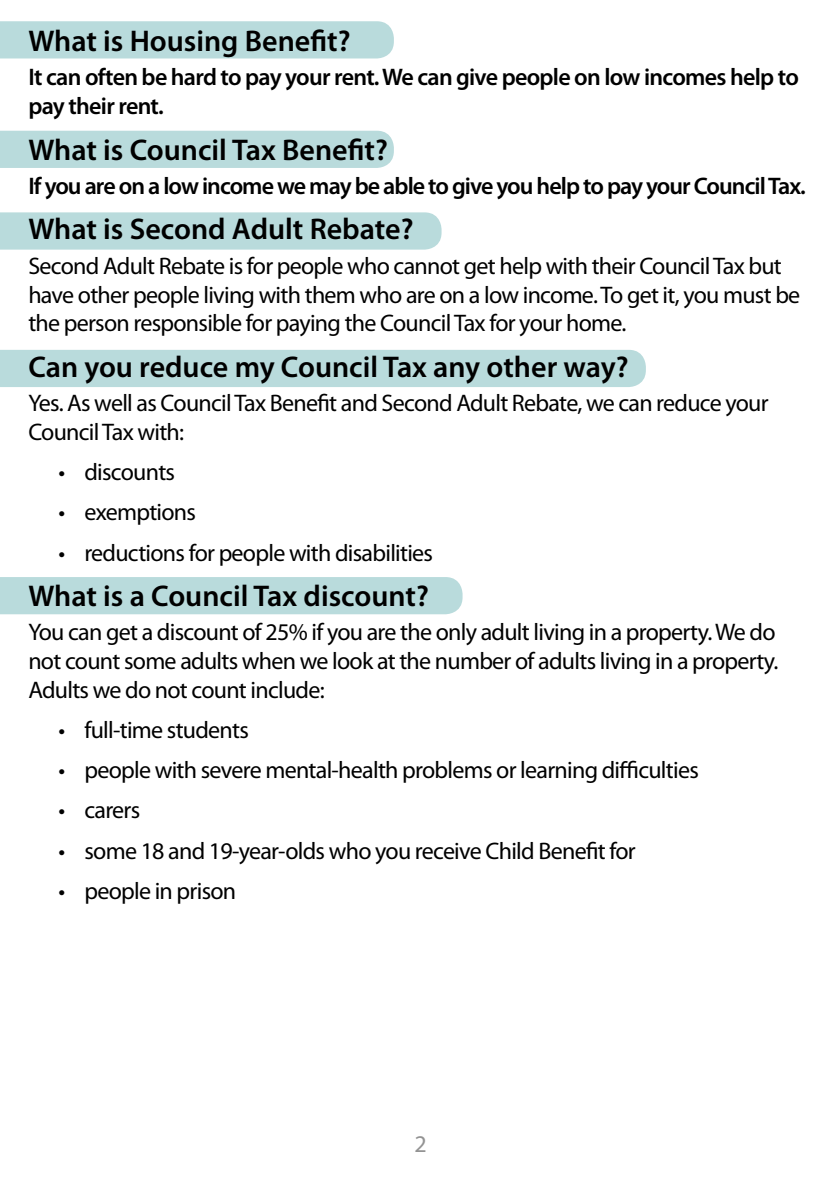
<style>
.page{position:relative;width:840px;height:1191px;background:#fff}
.page>*{position:absolute;margin:0;border:0;box-sizing:border-box;transform-origin:0 0}
.section_titles{font:600 30px "Myriad Pro";color:#000}
.body{font:24px/28.8px "Myriad Pro";letter-spacing:-.03em;color:#000}
.tabs{font:24px "Myriad Pro";letter-spacing:-.03em;color:#000}
.Bold_para{font:600 24px/28.8px "Myriad Pro";letter-spacing:-.04em;color:#000}
.body-2{font:24px "Myriad Pro";color:#939393}
</style>
<div class="page">
<div style="left:0;top:577px;width:462px;height:37px;background:#b9dbdc"></div>
<div style="left:0;top:21px;width:393px;height:37px;background:#b9dbdc"></div>
<div style="left:0;top:131px;width:393px;height:37px;background:#b9dbdc"></div>
<div style="left:0;top:212px;width:441px;height:38px;background:#b9dbdc"></div>
<div style="left:0;top:350px;width:645px;height:37px;background:#b9dbdc"></div>
<p class="section_titles" style="left:28px;top:24px;width:323px">What is Housing Benefit?</p>
<p class="Bold_para" style="left:28px;top:63px;width:771px">It can often be hard to pay your rent. We can give people on low incomes help to pay their rent.</p>
<p class="section_titles" style="left:28px;top:133px;width:361px">What is Council Tax Benefit?</p>
<p class="Bold_para" style="left:28px;top:172px;width:778px">If you are on a low income we may be able to give you help to pay your Council Tax.</p>
<p class="section_titles" style="left:28px;top:213px;width:386px">What is Second Adult Rebate?</p>
<p class="body" style="left:28px;top:252px;width:773px">Second Adult Rebate is for people who cannot get help with their Council Tax but have other people living with them who are on a low income. To get it, you must be the person responsible for paying the Council Tax for your home.</p>
<p class="section_titles" style="left:28px;top:350px;width:601px">Can you reduce my Council Tax any other way?</p>
<p class="body" style="left:28px;top:389px;width:741px">Yes. As well as Council Tax Benefit and Second Adult Rebate, we can reduce your<br>Council Tax with:</p>
<p class="tabs" style="left:58px;top:459px;width:118px">• discounts</p>
<p class="tabs" style="left:58px;top:499px;width:139px">• exemptions</p>
<p class="tabs" style="left:58px;top:539px;width:376px">• reductions for people with disabilities</p>
<p class="section_titles" style="left:28px;top:579px;width:402px">What is a Council Tax discount?</p>
<p class="body" style="left:28px;top:618px;width:751px">You can get a discount of 25% if you are the only adult living in a property. We do not count some adults when we look at the number of adults living in a property.<br>Adults we do not count include:</p>
<p class="tabs" style="left:58px;top:717px;width:192px">• full-time students</p>
<p class="tabs" style="left:58px;top:757px;width:641px">• people with severe mental-health problems or learning difficulties</p>
<p class="tabs" style="left:58px;top:797px;width:83px">• carers</p>
<p class="tabs" style="left:58px;top:837px;width:578px">• some 18 and 19-year-olds who you receive Child Benefit for</p>
<p class="tabs" style="left:58px;top:877px;width:179px">• people in prison</p>
<p class="body-2" style="left:414px;top:1131px;width:14px">2</p>
</div>
